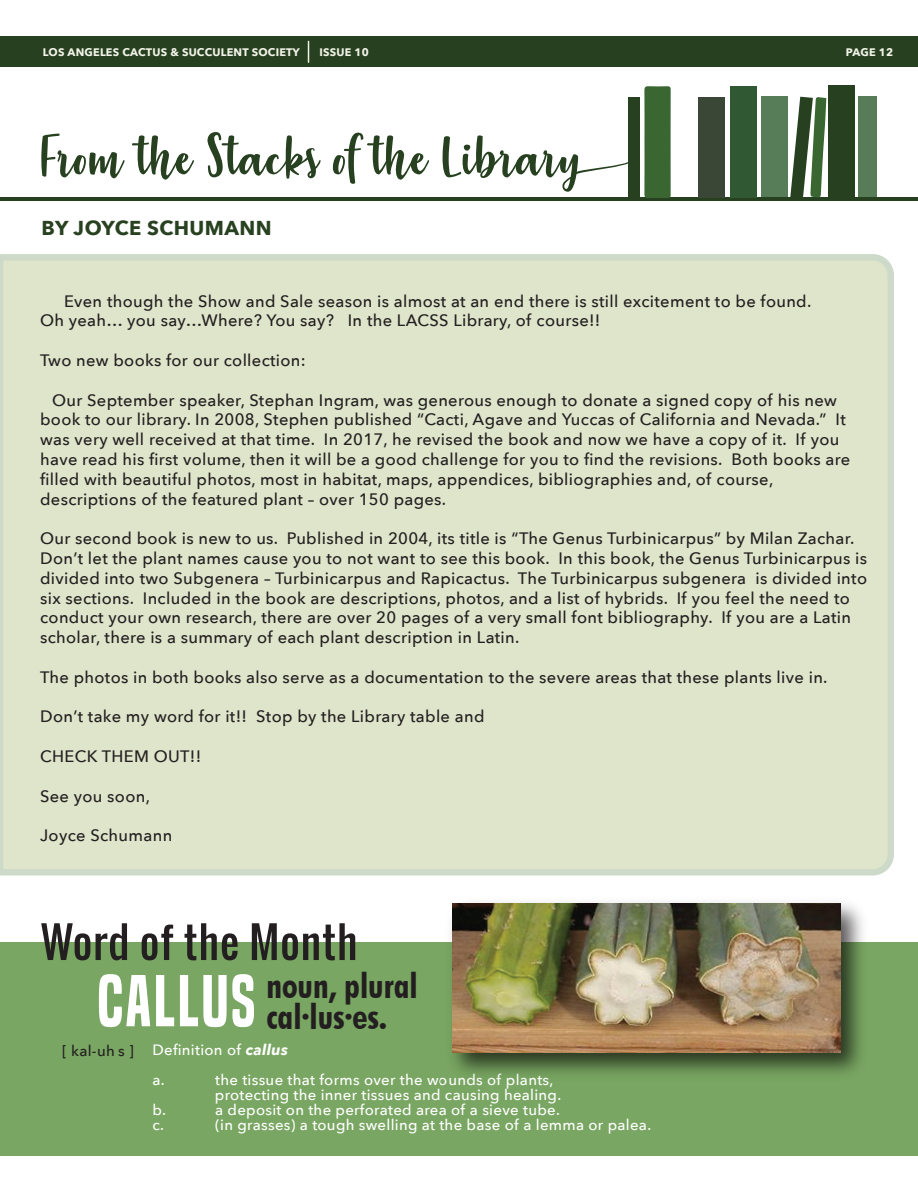
<style>
.page{position:relative;width:918px;height:1188px;background:#fff}
.page>*{position:absolute;margin:0;border:0;box-sizing:border-box;transform-origin:0 0}
.t1{font:700 condensed 34.95px/31.3px "Futura BT";color:#231f20}
.t2{font:700 20.1px "Avenir Next";letter-spacing:.02em;color:#284120}
.t3{font:500 16.5px/19.8px "Avenir Next";letter-spacing:.02em;color:#231f20}
.t4{font:500 15px/30px "Avenir Next";letter-spacing:.02em;color:#fff}
.t5{font:700 10.95px "Avenir Next";letter-spacing:.02em;color:#f3f4e9}
.s1{font-family:"Built Titling Sb";font-weight:400;font-stretch:normal;font-size:67.8px;color:#fff}
.s2{color:#231f20}
.s3{font-weight:700;font-style:italic}
</style>
<div class="page">
<div style="left:0;top:943px;width:918px;height:213px;background:#79a662"></div>
<svg style="left:41px;top:923px;width:49px;height:37px"></svg>
<svg style="left:96px;top:923px;width:31px;height:37px"></svg>
<svg style="left:142px;top:925px;width:31px;height:35px"></svg>
<svg style="left:185px;top:923px;width:53px;height:37px"></svg>
<svg style="left:252px;top:923px;width:103px;height:37px"></svg>
<svg style="left:41px;top:133px;width:84px;height:45px"></svg>
<svg style="left:132px;top:135px;width:62px;height:45px"></svg>
<svg style="left:208px;top:132px;width:113px;height:47px"></svg>
<svg style="left:333px;top:133px;width:96px;height:51px"></svg>
<svg style="left:443px;top:135px;width:185px;height:57px"></svg>
<hr style="left:0;top:197px;width:918px;height:4px;background:#274120">
<svg style="left:644px;top:86px;width:27px;height:112px;background:#406b38"></svg>
<div style="left:730px;top:86px;width:26px;height:112px;background:#305933"></div>
<div style="left:829px;top:86px;width:26px;height:111px;background:#274120"></div>
<div style="left:761px;top:96px;width:27px;height:101px;background:#577c58"></div>
<div style="left:698px;top:97px;width:26px;height:101px;background:#3b4736"></div>
<div style="left:858px;top:96px;width:19px;height:100px;background:#577c58"></div>
<div style="left:628px;top:97px;width:11px;height:101px;background:#274120"></div>
<svg style="left:790px;top:97px;width:36px;height:101px"></svg>
<div style="left:0;top:254px;width:894px;height:622px;background:#dee5ca"></div>
<div style="left:0;top:37px;width:918px;height:30px;background:#274120"></div>
<svg style="left:308px;top:41px;width:1px;height:21px"></svg>
<img style="left:441px;top:902px;width:432px;height:172px">
<img style="left:453px;top:904px;width:387px;height:149px">
<p class="t5" style="left:43px;top:43px;width:259px">LOS ANGELES CACTUS &amp; SUCCULENT SOCIETY</p>
<p class="t5" style="left:320px;top:43px;width:51px">ISSUE 10</p>
<p class="t5" style="left:846px;top:43px;width:49px">PAGE 12</p>
<p class="t2" style="left:41px;top:210px;width:232px">BY JOYCE SCHUMANN</p>
<p class="t3" style="left:40px;top:290px;width:773px;text-indent:24px">Even though the Show and Sale season is almost at an end there is still excitement to be found.<br>Oh yeah… you say…Where? You say? In the LACSS Library, of course!!</p>
<p class="t3" style="left:40px;top:350px;width:267px">Two new books for our collection:</p>
<p class="t3" style="left:40px;top:389px;width:812px;text-indent:12px">Our September speaker, Stephan Ingram, was generous enough to donate a signed copy of his new book to our library. In 2008, Stephen published “Cacti, Agave and Yuccas of California and Nevada.” It was very well received at that time. In 2017, he revised the book and now we have a copy of it. If you have read his first volume, then it will be a good challenge for you to find the revisions. Both books are filled with beautiful photos, most in habitat, maps, appendices, bibliographies and, of course, descriptions of the featured plant – over 150 pages.</p>
<p class="t3" style="left:40px;top:528px;width:828px">Our second book is new to us. Published in 2004, its title is “The Genus Turbinicarpus” by Milan Zachar.<br>Don’t let the plant names cause you to not want to see this book. In this book, the Genus Turbinicarpus is divided into two Subgenera – Turbinicarpus and Rapicactus. The Turbinicarpus subgenera is divided into six sections. Included in the book are descriptions, photos, and a list of hybrids. If you feel the need to conduct your own research, there are over 20 pages of a very small font bibliography. If you are a Latin scholar, there is a summary of each plant description in Latin.</p>
<p class="t3" style="left:40px;top:667px;width:789px">The photos in both books also serve as a documentation to the severe areas that these plants live in.</p>
<p class="t3" style="left:40px;top:706px;width:446px">Don’t take my word for it!! Stop by the Library table and</p>
<p class="t3" style="left:40px;top:746px;width:163px">CHECK THEM OUT!!</p>
<p class="t3" style="left:40px;top:785px;width:111px">See you soon,</p>
<p class="t3" style="left:40px;top:825px;width:134px">Joyce Schumann</p>
<h1 class="t1" style="left:266px;top:969px;width:153px;text-indent:-169px"><span class="s1">CALLUS</span> noun, plural cal·lus·es.</h1>
<p class="t4" style="left:153px;top:1035px;width:137px;text-indent:-90px"><span class="s2">[ kal-uh s ]</span> Definition of <span class="s3">callus </span>a.</p>
<p class="t4" style="left:215px;top:1072px;width:348px;line-height:15px">the tissue that forms over the wounds of plants, protecting the inner tissues and causing healing.</p>
<p class="t4" style="left:153px;top:1095px;width:15px">b.</p>
<p class="t4" style="left:215px;top:1095px;width:346px">a deposit on the perforated area of a sieve tube.</p>
<p class="t4" style="left:153px;top:1110px;width:13px">c.</p>
<p class="t4" style="left:215px;top:1110px;width:438px">(in grasses) a tough swelling at the base of a lemma or palea.</p>
</div>
